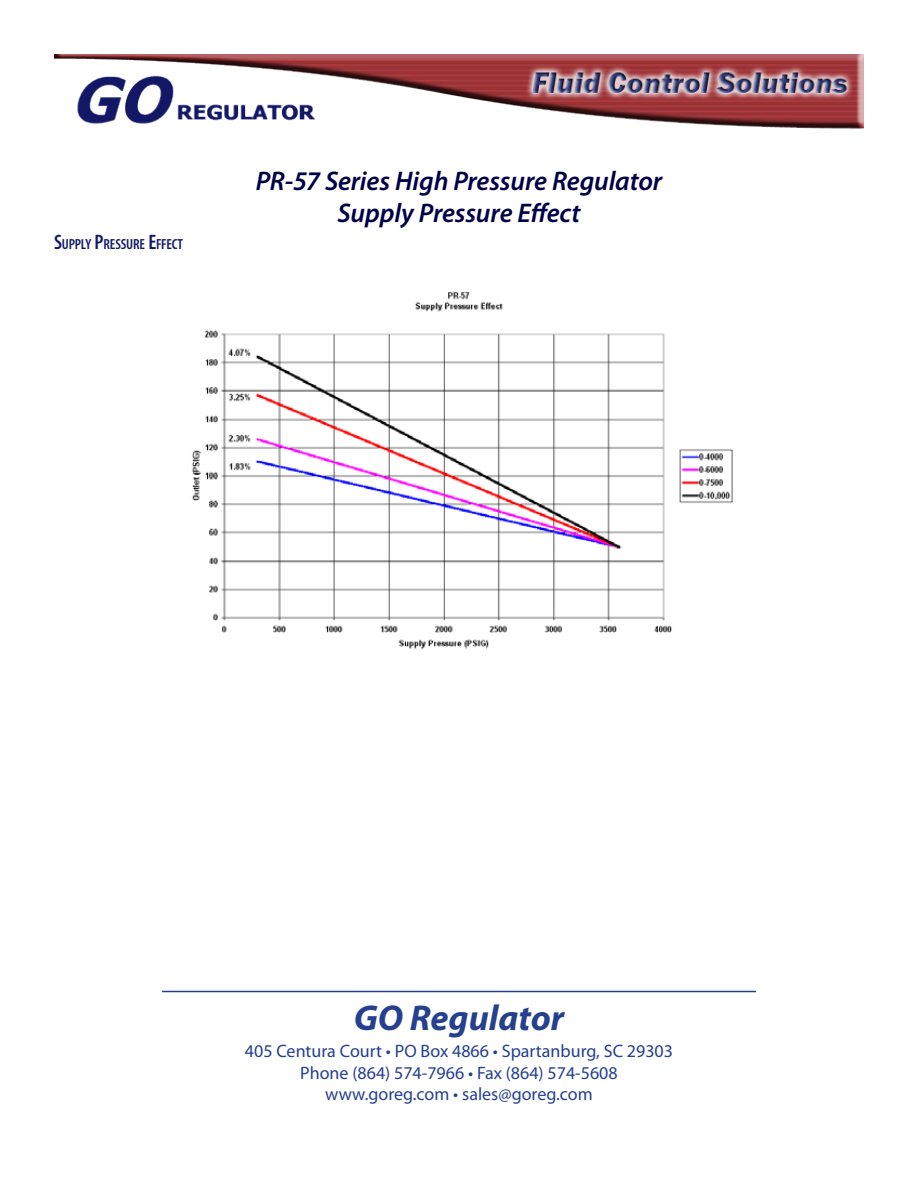
<style>
.page{position:relative;width:918px;height:1188px;background:#fff}
.page>*{position:absolute;margin:0;border:0;box-sizing:border-box;transform-origin:0 0}
.t1{font:italic 700 36px "Myriad Pro";color:#24408f}
.t2{font:italic 600 27px/32.4px "Myriad Pro";letter-spacing:-.005em;color:#000048;text-align:center}
.t3{font:18px/21.6px "Myriad Pro";color:#24408f;text-align:center}
.t4{font:600 condensed 14.7px "Myriad Pro";letter-spacing:-.01em;color:#121866}
.s1{font-size:21px}
</style>
<div class="page">
<img style="left:54px;top:54px;width:810px;height:75px">
<hr style="left:162px;top:991px;width:594px;height:1px;background:#24408f">
<img style="left:192px;top:292px;width:541px;height:358px">
<p class="t4" style="left:54px;top:235px;width:131px"><span class="s1">S</span>UPPLY <span class="s1">P</span>RESSURE <span class="s1">E</span>FFECT</p>
<h2 class="t2" style="left:256px;top:164px;width:408px">PR-57 Series High Pressure Regulator<br>Supply Pressure Effect</h2>
<h1 class="t1" style="left:354px;top:995px;width:212px">GO Regulator</h1>
<p class="t3" style="left:245px;top:1040px;width:430px">405 Centura Court • PO Box 4866 • Spartanburg, SC 29303<br>Phone (864) 574-7966 • Fax (864) 574-5608 www.goreg.com • sales@goreg.com</p>
</div>
